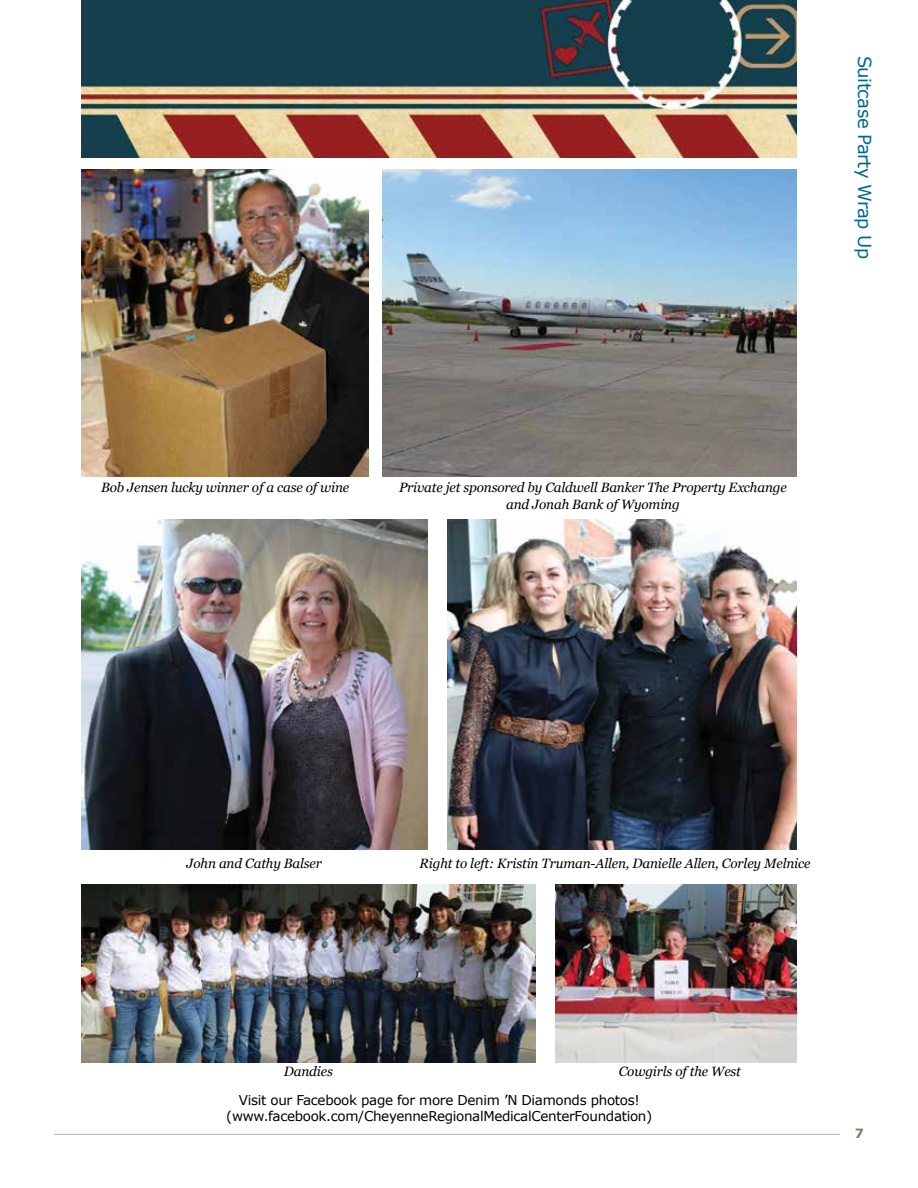
<style>
.page{position:relative;width:918px;height:1188px;background:#fff}
.page>*{position:absolute;margin:0;border:0;box-sizing:border-box;transform-origin:0 0}
.t1{font:18px "Verdana";letter-spacing:-.025em;color:#006892}
.t2{font:italic 13.5px/16.5px "Georgia";letter-spacing:-.01em;color:#000;text-align:center}
.t3{font:13.5px/16.5px "Verdana";letter-spacing:-.025em;color:#000;text-align:center}
.t4{font:700 12.75px "Verdana";color:#8a7967}
</style>
<div class="page">
<hr style="left:54px;top:1134px;width:786px;height:1px;background:#bbb0a6">
<img style="left:81px;top:0;width:715px;height:157px">
<img style="left:81px;top:170px;width:288px;height:307px">
<img style="left:81px;top:519px;width:347px;height:331px">
<img style="left:81px;top:885px;width:455px;height:177px">
<img style="left:382px;top:170px;width:414px;height:307px">
<img style="left:447px;top:519px;width:349px;height:331px">
<img style="left:555px;top:885px;width:241px;height:177px">
<h1 class="t1" style="left:876px;top:56px;width:205px;rotate:90deg">Suitcase Party Wrap Up</h1>
<p class="t2" style="left:101px;top:479px;width:250px">Bob Jensen lucky winner of a case of wine</p>
<p class="t2" style="left:399px;top:479px;width:389px">Private jet sponsored by Caldwell Banker The Property Exchange and Jonah Bank of Wyoming</p>
<p class="t2" style="left:187px;top:855px;width:137px">John and Cathy Balser</p>
<p class="t2" style="left:420px;top:855px;width:392px">Right to left: Kristin Truman-Allen, Danielle Allen, Corley Melnice</p>
<p class="t2" style="left:619px;top:1063px;width:124px">Cowgirls of the West</p>
<p class="t3" style="left:226px;top:1092px;width:428px">Visit our Facebook page for more Denim ’N Diamonds photos! (www.facebook.com/CheyenneRegionalMedicalCenterFoundation)</p>
<p class="t2" style="left:284px;top:1063px;width:50px">Dandies</p>
<p class="t4" style="left:855px;top:1125px;width:11px">7</p>
</div>
